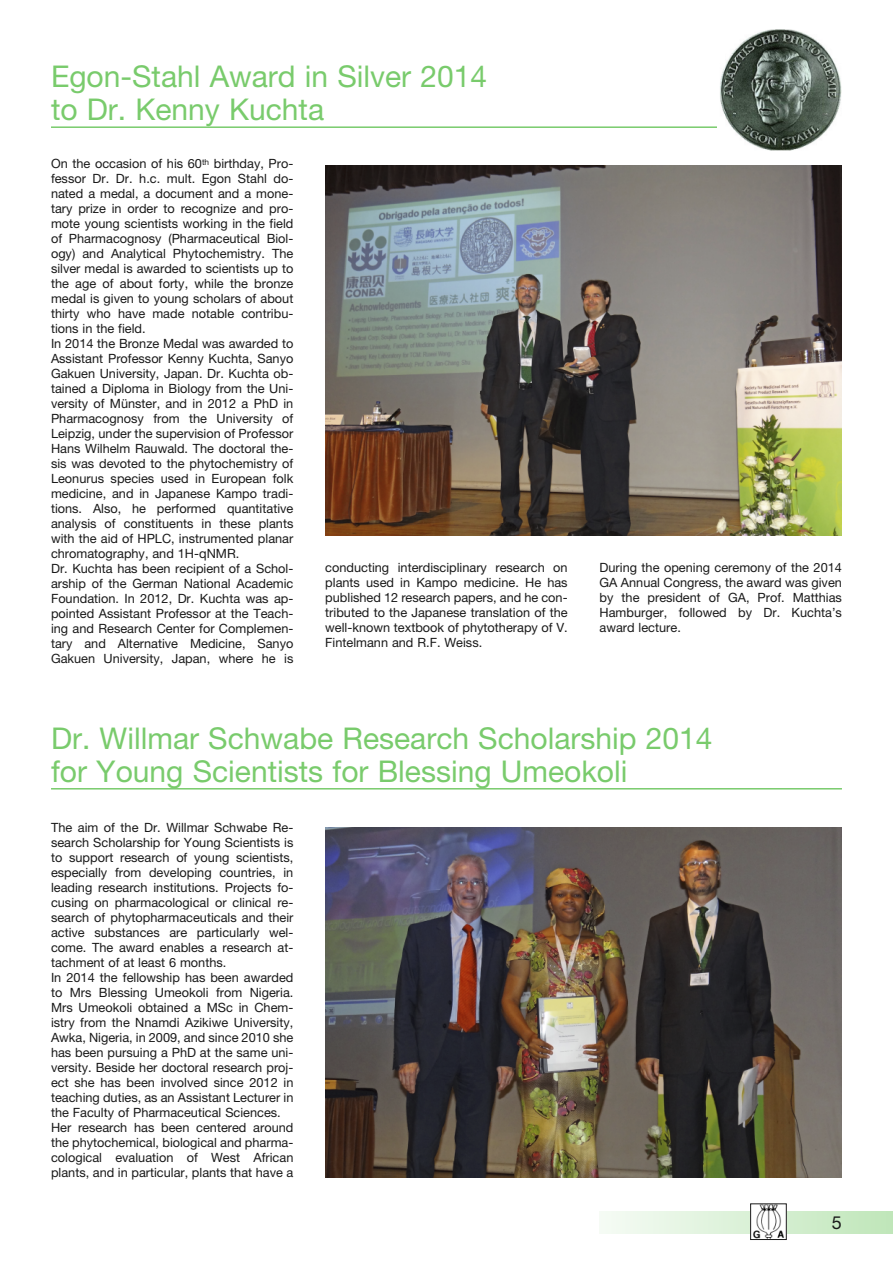
<style>
.page{position:relative;width:893px;height:1263px;background:#fff}
.page>*{position:absolute;margin:0;border:0;box-sizing:border-box;transform-origin:0 0}
.t1{font:30px/33px "Helvetica Neue LT Std";color:#79cb6c}
.t2{font:18px "Helvetica Neue LT Std";color:#1a1a1a}
.t3{font:12.75px/15px "Helvetica Neue LT Std";color:#1a1a1a}
</style>
<div class="page">
<svg style="left:601px;top:1212px;width:292px;height:21px"></svg>
<img style="left:752px;top:1205px;width:33px;height:33px">
<div style="left:750px;top:1203px;width:37px;height:37px;border:1px solid #1a1a1a"></div>
<hr style="left:51px;top:126px;width:791px;height:2px;background:#79cb6c">
<img style="left:718px;top:30px;width:124px;height:121px">
<img style="left:326px;top:166px;width:516px;height:370px">
<hr style="left:51px;top:788px;width:791px;height:1px;background:#79cb6c">
<img style="left:325px;top:827px;width:517px;height:351px">
<h1 class="t1" style="left:51px;top:63px;width:438px">Egon-Stahl Award in Silver 2014 to Dr. Kenny Kuchta</h1>
<p class="t3" style="left:51px;top:157px;width:244px">On the occasion of his 60<sup>th</sup> birthday, Pro&shy;fessor Dr. Dr. h.c. mult. Egon Stahl do&shy;nated a medal, a document and a mone&shy;tary prize in order to recognize and pro&shy;mote young scientists working in the field of Pharmacognosy (Pharmaceutical Biol&shy;ogy) and Analytical Phytochemistry. The silver medal is awarded to scientists up to the age of about forty, while the bronze medal is given to young scholars of about thirty who have made notable contribu&shy;tions in the field.<br>In 2014 the Bronze Medal was awarded to Assistant Professor Kenny Kuchta, Sanyo Gakuen University, Japan. Dr. Kuchta ob&shy;tained a Diploma in Biology from the Uni&shy;versity of Münster, and in 2012 a PhD in Pharmacognosy from the University of Leipzig, under the supervision of Professor Hans Wilhelm Rauwald. The doctoral the&shy;sis was devoted to the phytochemistry of Leonurus species used in European folk medicine, and in Japanese Kampo tradi&shy;tions. Also, he performed quantitative analysis of constituents in these plants with the aid of HPLC, instrumented planar chromatography, and 1H-qNMR.<br>Dr. Kuchta has been recipient of a Schol&shy;arship of the German National Academic Foundation. In 2012, Dr. Kuchta was ap&shy;pointed Assistant Professor at the Teach&shy;ing and Research Center for Complemen&shy;tary and Alternative Medicine, Sanyo Gakuen University, Japan, where he is</p>
<p class="t3" style="left:325px;top:561px;width:244px;text-align:justify">conducting interdisciplinary research on plants used in Kampo medicine. He has published 12 research papers, and he con&shy;tributed to the Japanese translation of the well-known textbook of phytotherapy of V.<br>Fintelmann and R.F. Weiss.</p>
<p class="t3" style="left:600px;top:561px;width:244px;text-align:justify">During the opening ceremony of the 2014<br>GA Annual Congress, the award was given by the president of GA, Prof. Matthias Hamburger, followed by Dr. Kuchta’s award lecture.</p>
<h1 class="t1" style="left:51px;top:724px;width:663px">Dr. Willmar Schwabe Research Scholarship 2014 for Young Scientists for Blessing Umeokoli</h1>
<p class="t3" style="left:51px;top:821px;width:244px">The aim of the Dr. Willmar Schwabe Re&shy;search Scholarship for Young Scientists is to support research of young scientists, especially from developing countries, in leading research institutions. Projects fo&shy;cusing on pharmacological or clinical re&shy;search of phytopharmaceuticals and their active substances are particularly wel&shy;come. The award enables a research at&shy;tachment of at least 6 months.<br>In 2014 the fellowship has been awarded to Mrs Blessing Umeokoli from Nigeria.<br>Mrs Umeokoli obtained a MSc in Chem&shy;istry from the Nnamdi Azikiwe University, Awka, Nigeria, in 2009, and since 2010 she has been pursuing a PhD at the same uni&shy;versity. Beside her doctoral research proj&shy;ect she has been involved since 2012 in teaching duties, as an Assistant Lecturer in the Faculty of Pharmaceutical Sciences.<br>Her research has been centered around the phytochemical, biological and pharma&shy;cological evaluation of West African plants, and in particular, plants that have a</p>
<h2 class="t2" style="left:832px;top:1216px;width:12px">5</h2>
</div>
